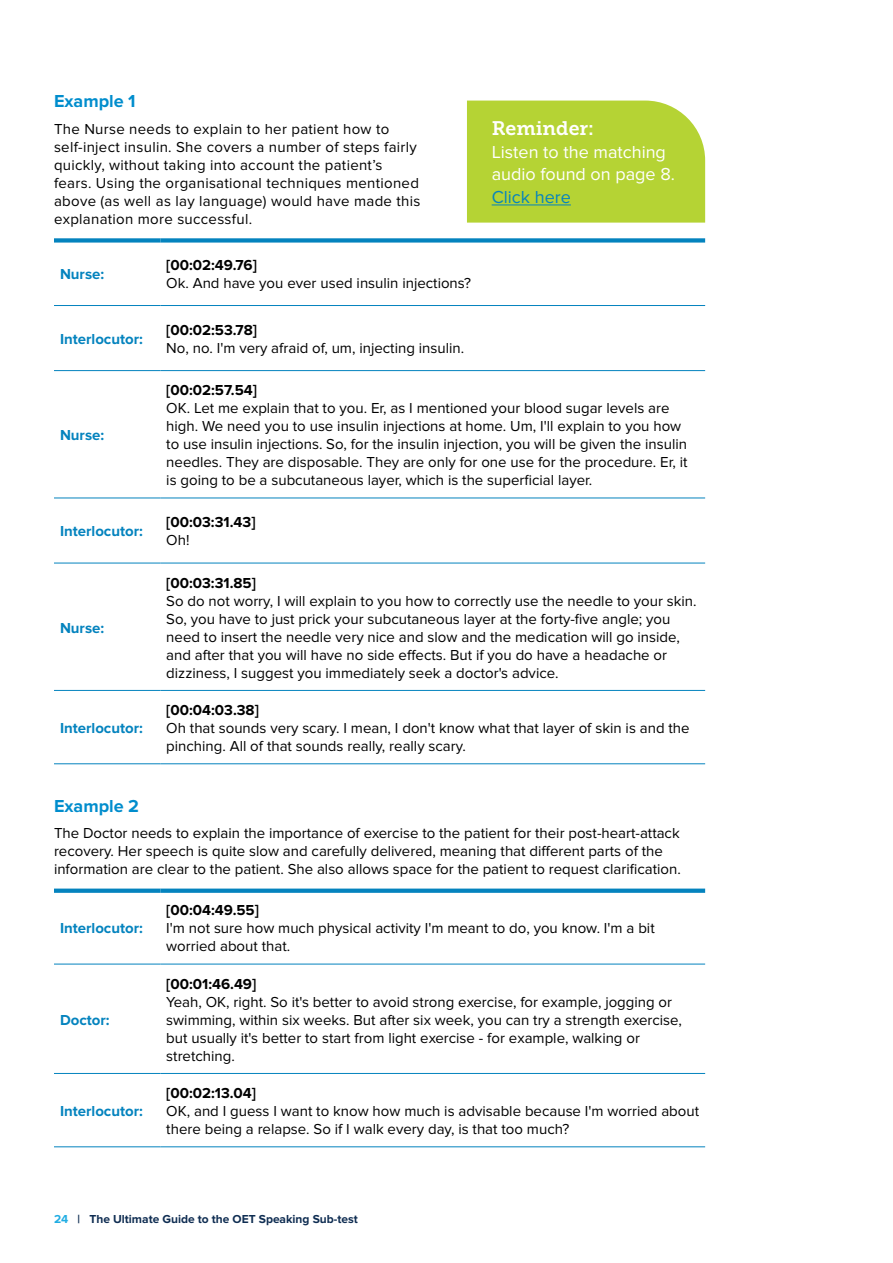
<style>
.page{position:relative;width:893px;height:1263px;background:#fff}
.page>*{position:absolute;margin:0;border:0;box-sizing:border-box;transform-origin:0 0}
.t1{font:19.5px "Museo Slab 700";color:#fff}
.t2{font:18px/22.5px "Proxima Nova";color:#fff}
.t3{font:700 18px "Proxima Nova";color:#008dcd}
.t4{font:18px "Proxima Nova";color:#0483be}
.t5{font:15px/18px "Proxima Nova";color:#000}
.t6{font:15px/18px "Proxima Nova";letter-spacing:.02em;color:#000}
.t7{font:700 15px "Proxima Nova";color:#000}
.t8{font:700 15px "Proxima Nova";color:#0483be}
.t9{font:700 12px "Proxima Nova";color:#0f2d52}
.s1{color:#21ade3}
</style>
<div class="page">
<div style="left:54px;top:238px;width:106px;height:5px;background:#0483be"></div>
<div style="left:160px;top:238px;width:545px;height:5px;background:#0483be"></div>
<hr style="left:54px;top:305px;width:106px;height:1px;background:#0483be">
<hr style="left:160px;top:305px;width:545px;height:1px;background:#0483be">
<hr style="left:54px;top:370px;width:106px;height:1px;background:#0483be">
<hr style="left:160px;top:370px;width:545px;height:1px;background:#0483be">
<hr style="left:54px;top:498px;width:106px;height:1px;background:#0483be">
<hr style="left:160px;top:498px;width:545px;height:1px;background:#0483be">
<hr style="left:54px;top:563px;width:106px;height:1px;background:#0483be">
<hr style="left:160px;top:563px;width:545px;height:1px;background:#0483be">
<hr style="left:54px;top:690px;width:106px;height:1px;background:#0483be">
<hr style="left:160px;top:690px;width:545px;height:1px;background:#0483be">
<hr style="left:54px;top:763px;width:106px;height:1px;background:#0483be">
<hr style="left:160px;top:763px;width:545px;height:1px;background:#0483be">
<div style="left:54px;top:888px;width:106px;height:5px;background:#0483be"></div>
<div style="left:160px;top:888px;width:545px;height:5px;background:#0483be"></div>
<hr style="left:54px;top:964px;width:106px;height:1px;background:#0483be">
<hr style="left:160px;top:964px;width:545px;height:1px;background:#0483be">
<hr style="left:54px;top:1073px;width:106px;height:1px;background:#0483be">
<hr style="left:160px;top:1073px;width:545px;height:1px;background:#0483be">
<hr style="left:54px;top:1146px;width:106px;height:1px;background:#0483be">
<hr style="left:160px;top:1146px;width:545px;height:1px;background:#0483be">
<div style="left:467px;top:101px;width:238px;height:122px;background:#b5d334"></div>
<hr style="left:492px;top:205px;width:79px;height:1px;background:#0483be">
<p class="t3" style="left:54px;top:91px;width:83px">Example 1</p>
<p class="t6" style="left:54px;top:120px;width:368px">The Nurse needs to explain to her patient how to self-inject insulin. She covers a number of steps fairly quickly, without taking into account the patient’s fears. Using the organisational techniques mentioned above (as well as lay language) would have made this explanation more successful.</p>
<p class="t8" style="left:60px;top:265px;width:46px">Nurse:</p>
<p class="t8" style="left:60px;top:330px;width:84px">Interlocutor:</p>
<p class="t7" style="left:166px;top:256px;width:92px">[00:02:49.76]</p>
<p class="t5" style="left:166px;top:274px;width:306px">Ok. And have you ever used insulin injections?</p>
<p class="t7" style="left:166px;top:321px;width:92px">[00:02:53.78]</p>
<p class="t5" style="left:166px;top:339px;width:299px">No, no. I'm very afraid of, um, injecting insulin.</p>
<h1 class="t1" style="left:492px;top:117px;width:104px">Reminder:</h1>
<p class="t2" style="left:492px;top:141px;width:185px">Listen to the matching audio found on page 8.</p>
<p class="t4" style="left:492px;top:186px;width:81px">Click here</p>
<p class="t8" style="left:60px;top:427px;width:46px">Nurse:</p>
<p class="t8" style="left:60px;top:523px;width:84px">Interlocutor:</p>
<p class="t8" style="left:60px;top:619px;width:46px">Nurse:</p>
<p class="t8" style="left:60px;top:719px;width:84px">Interlocutor:</p>
<p class="t7" style="left:166px;top:382px;width:92px">[00:02:57.54]</p>
<p class="t5" style="left:166px;top:399px;width:523px">OK. Let me explain that to you. Er, as I mentioned your blood sugar levels are high. We need you to use insulin injections at home. Um, I'll explain to you how to use insulin injections. So, for the insulin injection, you will be given the insulin needles. They are disposable. They are only for one use for the procedure. Er, it is going to be a subcutaneous layer, which is the superficial layer.</p>
<p class="t7" style="left:166px;top:514px;width:91px">[00:03:31.43]</p>
<p class="t5" style="left:166px;top:532px;width:25px">Oh!</p>
<p class="t7" style="left:166px;top:574px;width:91px">[00:03:31.85]</p>
<p class="t5" style="left:166px;top:592px;width:532px">So do not worry, I will explain to you how to correctly use the needle to your skin.<br>So, you have to just prick your subcutaneous layer at the forty-five angle; you need to insert the needle very nice and slow and the medication will go inside, and after that you will have no side effects. But if you do have a headache or dizziness, I suggest you immediately seek a doctor's advice.</p>
<p class="t7" style="left:166px;top:701px;width:94px">[00:04:03.38]</p>
<p class="t5" style="left:166px;top:719px;width:525px">Oh that sounds very scary. I mean, I don't know what that layer of skin is and the pinching. All of that sounds really, really scary.</p>
<p class="t3" style="left:54px;top:795px;width:87px">Example 2</p>
<p class="t5" style="left:54px;top:824px;width:628px">The Doctor needs to explain the importance of exercise to the patient for their post-heart-attack recovery. Her speech is quite slow and carefully delivered, meaning that different parts of the information are clear to the patient. She also allows space for the patient to request clarification.</p>
<p class="t8" style="left:60px;top:920px;width:84px">Interlocutor:</p>
<p class="t8" style="left:60px;top:1011px;width:51px">Doctor:</p>
<p class="t8" style="left:60px;top:1102px;width:84px">Interlocutor:</p>
<p class="t7" style="left:166px;top:902px;width:94px">[00:04:49.55]</p>
<p class="t5" style="left:166px;top:919px;width:490px">I'm not sure how much physical activity I'm meant to do, you know. I'm a bit worried about that.</p>
<p class="t7" style="left:166px;top:975px;width:91px">[00:01:46.49]</p>
<p class="t5" style="left:166px;top:993px;width:517px">Yeah, OK, right. So it's better to avoid strong exercise, for example, jogging or swimming, within six weeks. But after six week, you can try a strength exercise, but usually it's better to start from light exercise - for example, walking or stretching.</p>
<p class="t7" style="left:166px;top:1084px;width:91px">[00:02:13.04]</p>
<p class="t5" style="left:166px;top:1102px;width:534px">OK, and I guess I want to know how much is advisable because I'm worried about there being a relapse. So if I walk every day, is that too much?</p>
<p class="t9" style="left:54px;top:1212px;width:305px"><span class="s1">24</span> | The Ultimate Guide to the OET Speaking Sub-test</p>
</div>
